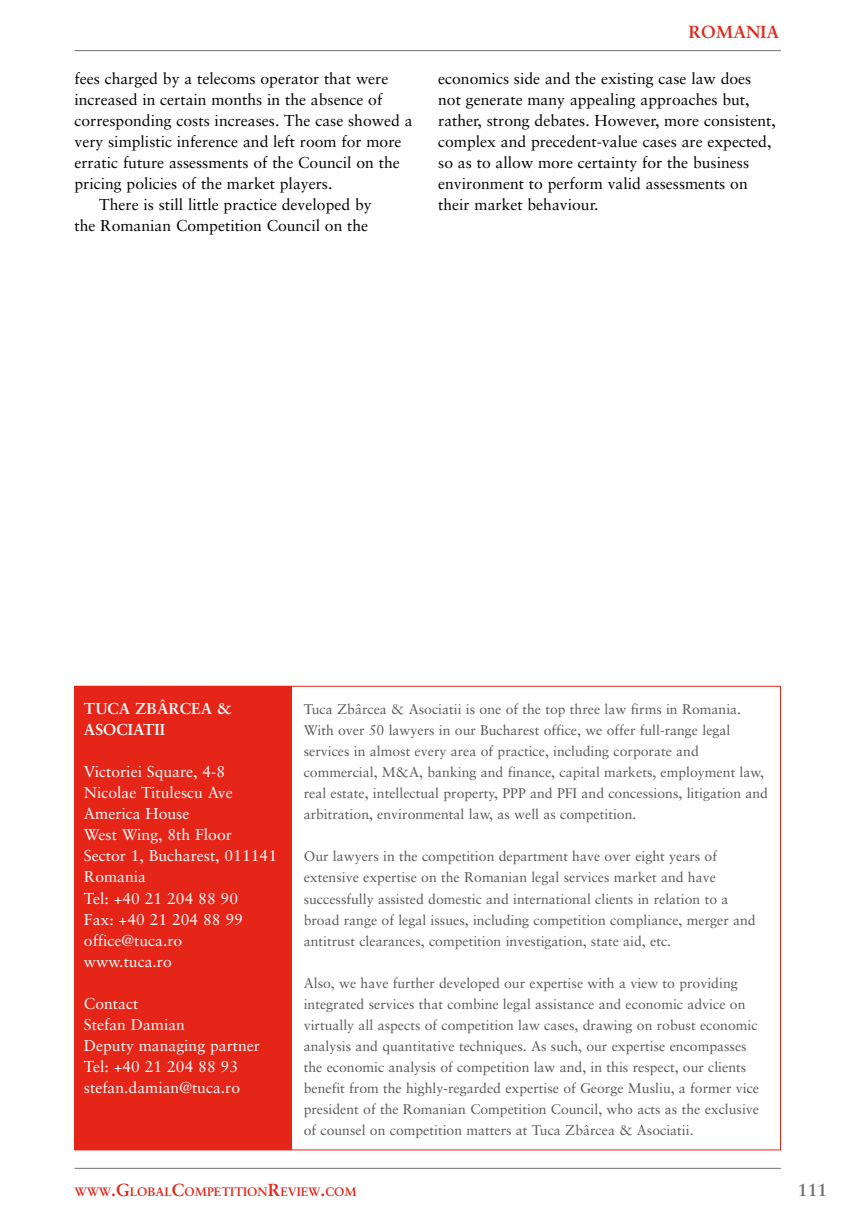
<style>
.page{position:relative;width:844px;height:1221px;background:#fff}
.page>*{position:absolute;margin:0;border:0;box-sizing:border-box;transform-origin:0 0}
.t1{font:700 17.5px "Sabon";color:#e42518}
.t2{font:700 17.5px "Sabon";color:#707173}
.t3{font:15.75px/21px "Sabon";color:#000}
.t4{font:15.75px/21px "Sabon";color:#fff}
.t5{font:700 15.75px/21px "Sabon";color:#fff}
.t6{font:14px/21px "Sabon";color:#58585a}
.t7{font:700 12.25px "Sabon";color:#e42518}
.s1{font-size:17.5px}
</style>
<div class="page">
<hr style="left:74px;top:50px;width:706px;height:1px;background:#707173">
<hr style="left:74px;top:1167px;width:706px;height:1px;background:#707173">
<div style="left:74px;top:686px;width:217px;height:464px;background:#e42518"></div>
<p class="t3" style="left:74px;top:68px;width:315px">fees charged by a telecoms operator that were</p>
<p class="t3" style="left:74px;top:89px;width:309px">increased in certain months in the absence of</p>
<p class="t3" style="left:74px;top:110px;width:339px">corresponding costs increases. The case showed a</p>
<p class="t3" style="left:74px;top:131px;width:328px">very simplistic inference and left room for more</p>
<p class="t3" style="left:74px;top:152px;width:327px">erratic future assessments of the Council on the</p>
<p class="t3" style="left:74px;top:173px;width:259px">pricing policies of the market players.</p>
<p class="t3" style="left:99px;top:194px;width:274px">There is still little practice developed by</p>
<p class="t3" style="left:74px;top:215px;width:295px">the Romanian Competition Council on the</p>
<p class="t1" style="left:688px;top:21px;width:92px">ROMANIA</p>
<p class="t3" style="left:438px;top:68px;width:339px">economics side and the existing case law does not generate many appealing approaches but, rather, strong debates. However, more consistent, complex and precedent-value cases are expected, so as to allow more certainty for the business environment to perform valid assessments on their market behaviour.</p>
<p class="t5" style="left:84px;top:698px;width:149px">TUCA ZBÂRCEA &amp;<br>ASOCIATII</p>
<p class="t4" style="left:84px;top:761px;width:195px">Victoriei Square, 4-8<br>Nicolae Titulescu Ave<br>America House<br>West Wing, 8th Floor<br>Sector 1, Bucharest, 011141<br>Romania<br>Tel: +40 21 204 88 90<br>Fax: +40 21 204 88 99 office@tuca.ro<br>www.tuca.ro</p>
<p class="t4" style="left:84px;top:992px;width:177px">Contact<br>Stefan Damian<br>Deputy managing partner<br>Tel: +40 21 204 88 93 stefan.damian@tuca.ro</p>
<p class="t6" style="left:303px;top:698px;width:465px">Tuca Zbârcea &amp; Asociatii is one of the top three law firms in Romania.<br>With over 50 lawyers in our Bucharest office, we offer full-range legal services in almost every area of practice, including corporate and commercial, M&amp;A, banking and finance, capital markets, employment law, real estate, intellectual property, PPP and PFI and concessions, litigation and arbitration, environmental law, as well as competition.</p>
<p class="t6" style="left:303px;top:845px;width:453px">Our lawyers in the competition department have over eight years of extensive expertise on the Romanian legal services market and have successfully assisted domestic and international clients in relation to a broad range of legal issues, including competition compliance, merger and antitrust clearances, competition investigation, state aid, etc.</p>
<p class="t6" style="left:303px;top:971px;width:457px">Also, we have further developed our expertise with a view to providing integrated services that combine legal assistance and economic advice on virtually all aspects of competition law cases, drawing on robust economic analysis and quantitative techniques. As such, our expertise encompasses the economic analysis of competition law and, in this respect, our clients benefit from the highly-regarded expertise of George Musliu, a former vice president of the Romanian Competition Council, who acts as the exclusive of counsel on competition matters at Tuca Zbârcea &amp; Asociatii.</p>
<p class="t7" style="left:74px;top:1184px;width:284px">WWW<span class="s1">.G</span>LOBAL<span class="s1">C</span>OMPETITION<span class="s1">R</span>EVIEW<span class="s1">.</span>COM</p>
<p class="t2" style="left:797px;top:1179px;width:31px">111</p>
</div>
